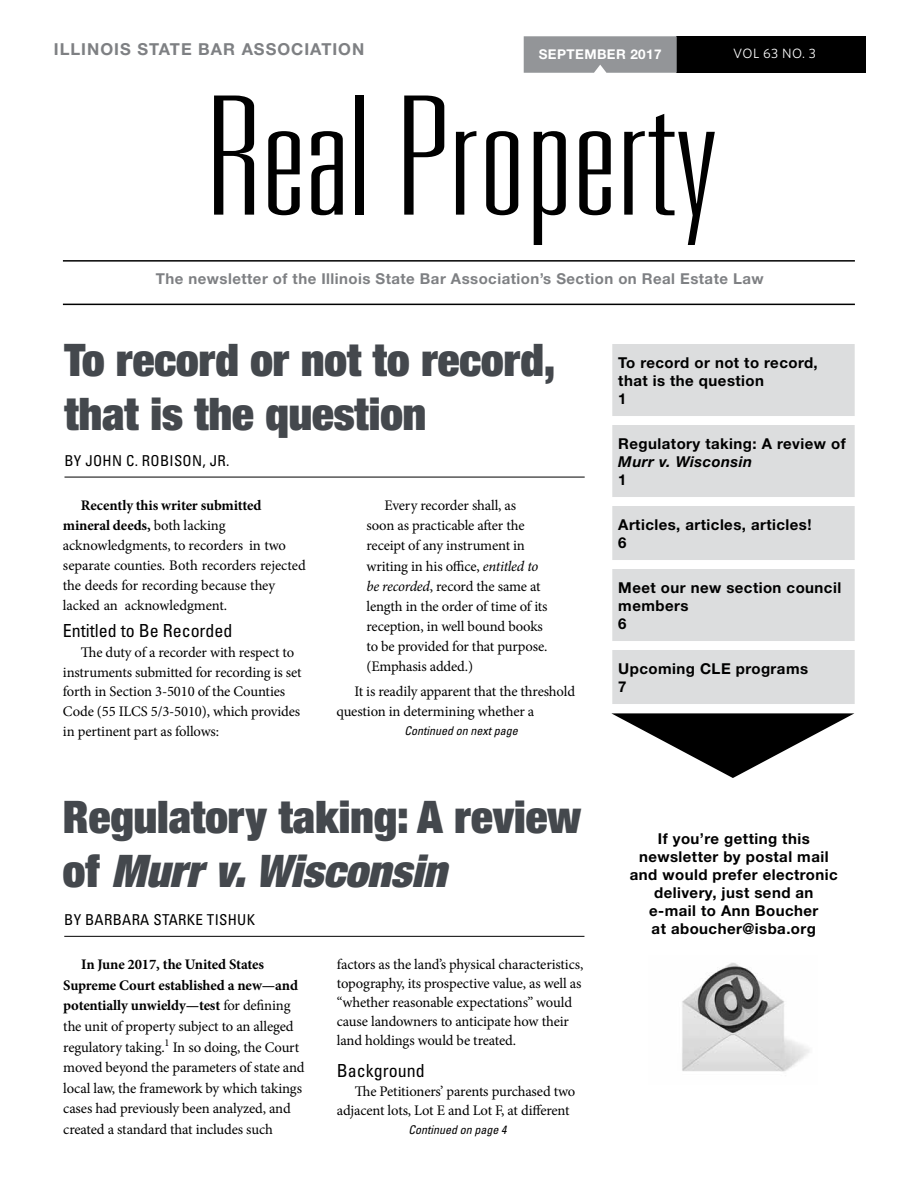
<style>
.page{position:relative;width:918px;height:1188px;background:#fff}
.page>*{position:absolute;margin:0;border:0;box-sizing:border-box;transform-origin:0 0}
.t1{font:100 ultra-condensed 165px "Univers LT Std";color:#000;scale:1.41 1}
.t2{font:900 condensed 45px/54px "Helvetica Neue LT Std";color:#44484d}
.t3{font:condensed 18px "Univers LT Std";color:#000}
.t4{font:700 16.5px "Helvetica Neue LT Std";letter-spacing:.06em;color:#7e8083}
.t5{font:700 15px/18px "Helvetica Neue LT Std";letter-spacing:.03em;color:#000}
.t6{font:700 15px "Helvetica Neue LT Std";letter-spacing:.03em;color:#7e8083}
.t7{font:condensed 15px "Univers LT Std";letter-spacing:.02em;color:#000}
.t8{font:italic 700 15px "Helvetica Neue LT Std";letter-spacing:.03em;color:#000}
.t9{font:14.7px/20px "Minion Pro";letter-spacing:-.01em;color:#000}
.t10{font:700 13.5px "Helvetica Neue LT Std";letter-spacing:.03em;color:#fff}
.t11{font:13.5px "Whitney";letter-spacing:.03em;color:#fff}
.t12{font:italic condensed 12px "Univers LT Std";color:#000}
.s1{font-weight:700}
.s2{font-style:italic}
</style>
<div class="page">
<div style="left:677px;top:36px;width:189px;height:37px;background:#000"></div>
<div style="left:524px;top:36px;width:153px;height:37px;background:#939598"></div>
<hr style="left:63px;top:260px;width:792px;height:2px;background:#000">
<hr style="left:63px;top:304px;width:792px;height:1px;background:#000">
<svg style="left:611px;top:713px;width:243px;height:65px"></svg>
<img style="left:682px;top:962px;width:128px;height:110px">
<div style="left:612px;top:344px;width:243px;height:72px;background:#dcddde"></div>
<div style="left:612px;top:425px;width:243px;height:72px;background:#dcddde"></div>
<div style="left:612px;top:506px;width:243px;height:54px;background:#dcddde"></div>
<div style="left:612px;top:569px;width:243px;height:72px;background:#dcddde"></div>
<div style="left:612px;top:650px;width:243px;height:54px;background:#dcddde"></div>
<hr style="left:64px;top:936px;width:520px;height:1px;background:#000">
<hr style="left:64px;top:477px;width:521px;height:1px;background:#000">
<p class="t4" style="left:54px;top:39px;width:312px">ILLINOIS STATE BAR ASSOCIATION</p>
<p class="t10" style="left:539px;top:46px;width:124px">SEPTEMBER 2017</p>
<p class="t11" style="left:733px;top:45px;width:84px">VOL 63 NO. 3</p>
<h1 class="t1" style="left:206px;top:72px;width:363px">Real Property</h1>
<p class="t6" style="left:156px;top:269px;width:609px">The newsletter of the Illinois State Bar Association’s Section on Real Estate Law</p>
<h2 class="t2" style="left:64px;top:332px;width:492px">To record or not to record, that is the question</h2>
<p class="t7" style="left:64px;top:451px;width:166px">BY JOHN C. ROBISON, JR.</p>
<p class="t9" style="left:63px;top:496px;width:244px;text-indent:18px"><span class="s1">Recently this writer submitted mineral deeds,</span> both lacking acknowledgments, to recorders in two separate counties. Both recorders rejected the deeds for recording because they lacked an acknowledgment.</p>
<p class="t3" style="left:63px;top:619px;width:171px">Entitled to Be Recorded</p>
<p class="t9" style="left:63px;top:642px;width:240px;text-indent:18px">The duty of a recorder with respect to instruments submitted for recording is set forth in Section 3-5010 of the Counties Code (55 ILCS 5/3-5010), which provides in pertinent part as follows:</p>
<p class="t9" style="left:367px;top:495px;width:183px;text-indent:18px">Every recorder shall, as soon as practicable after the receipt of any instrument in writing in his office, <span class="s2">entitled to be recorded</span>, record the same at length in the order of time of its reception, in well bound books to be provided for that purpose. (Emphasis added.)</p>
<p class="t9" style="left:337px;top:681px;width:240px;text-indent:18px">It is readily apparent that the threshold question in determining whether a</p>
<p class="t12" style="left:404px;top:723px;width:115px">Continued on next page</p>
<h2 class="t2" style="left:63px;top:789px;width:520px">Regulatory taking: A review of <span class="s2">Murr v. Wisconsin</span></h2>
<p class="t7" style="left:64px;top:910px;width:192px">BY BARBARA STARKE TISHUK</p>
<p class="t9" style="left:63px;top:954px;width:243px;line-height:20.5px;text-indent:18px"><span class="s1">In June 2017, the United States Supreme Court established a new—and potentially unwieldy—test</span> for defining the unit of property subject to an alleged regulatory taking.<sup>1</sup> In so doing, the Court moved beyond the parameters of state and local law, the framework by which takings cases had previously been analyzed, and created a standard that includes such</p>
<p class="t9" style="left:337px;top:955px;width:248px;line-height:18.9px">factors as the land’s physical characteristics, topography, its prospective value, as well as “whether reasonable expectations” would cause landowners to anticipate how their land holdings would be treated.</p>
<p class="t3" style="left:337px;top:1059px;width:89px">Background</p>
<p class="t9" style="left:337px;top:1082px;width:240px;line-height:18.9px;text-indent:18px">The Petitioners’ parents purchased two adjacent lots, Lot E and Lot F, at different</p>
<p class="t12" style="left:409px;top:1122px;width:99px">Continued on page 4</p>
<p class="t5" style="left:618px;top:353px;width:201px">To record or not to record, that is the question<br>1</p>
<p class="t5" style="left:618px;top:434px;width:229px">Regulatory taking: A review of</p>
<p class="t8" style="left:618px;top:452px;width:136px">Murr v. Wisconsin</p>
<p class="t5" style="left:618px;top:470px;width:10px">1</p>
<p class="t5" style="left:618px;top:515px;width:195px">Articles, articles, articles!<br>6</p>
<p class="t5" style="left:618px;top:578px;width:224px">Meet our new section council members<br>6</p>
<p class="t5" style="left:618px;top:659px;width:191px">Upcoming CLE programs<br>7</p>
<p class="t5" style="left:630px;top:830px;width:210px;text-align:center">If you’re getting this newsletter by postal mail and would prefer electronic delivery, just send an e-mail to Ann Boucher<br>at aboucher@isba.org</p>
</div>
